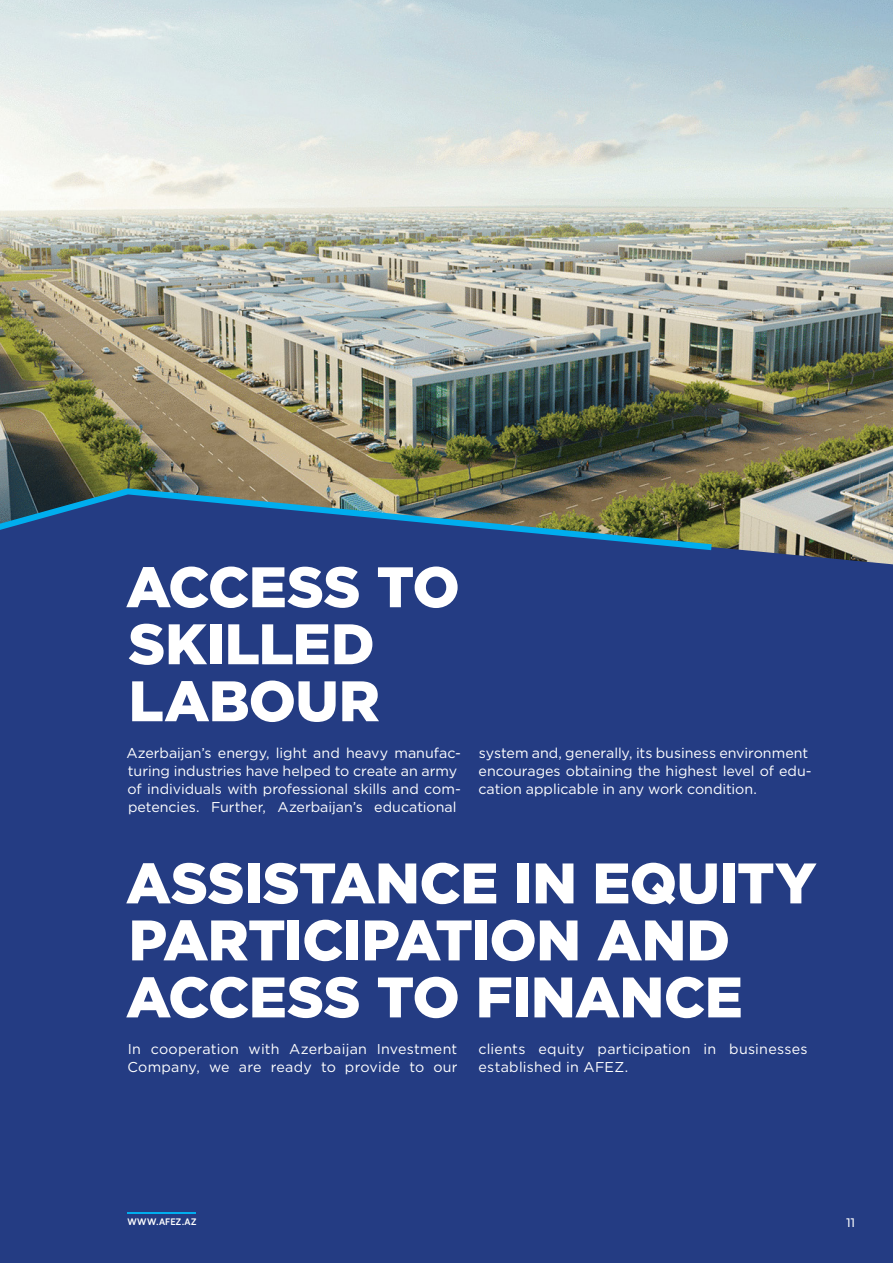
<style>
.page{position:relative;width:893px;height:1263px;background:#fff}
.page>*{position:absolute;margin:0;border:0;box-sizing:border-box;transform-origin:0 0}
.t1{font:900 57px/57px "Gotham";letter-spacing:-.01em;color:#fff}
.t2{font:14.25px/18px "Gotham";color:#fff}
.t3{font:14.25px/18px "Gotham";letter-spacing:.02em;color:#fff}
.t4{font:500 12px "Satoshi";color:#fff}
.t5{font:700 9px "Satoshi";letter-spacing:.03em;color:#fff}
</style>
<div class="page">
<img style="left:0;top:0;width:893px;height:491px">
<div style="left:0;top:491px;width:893px;height:772px;background:#243c83"></div>
<svg style="left:0;top:485px;width:718px;height:220px;background:#2d457e"></svg>
<hr style="left:128px;top:1212px;width:68px;height:1px;background:#00aeef">
<h1 class="t1" style="left:126px;top:558px;width:335px">ACCESS TO<br>SKILLED<br>LABOUR</h1>
<p class="t2" style="left:126px;top:744px;width:336px">Azerbaijan’s energy, light and heavy manufac&shy;turing industries have helped to create an army of individuals with professional skills and com&shy;petencies. Further, Azerbaijan’s educational</p>
<p class="t2" style="left:478px;top:744px;width:335px">system and, generally, its business environment encourages obtaining the highest level of edu&shy;cation applicable in any work condition.</p>
<h1 class="t1" style="left:126px;top:854px;width:692px">ASSISTANCE IN EQUITY<br>PARTICIPATION AND<br>ACCESS TO FINANCE</h1>
<p class="t3" style="left:127px;top:1040px;width:332px">In cooperation with Azerbaijan Investment<br>Company, we are ready to provide to our</p>
<p class="t3" style="left:478px;top:1040px;width:331px">clients equity participation in businesses established in AFEZ.</p>
<p class="t5" style="left:128px;top:1215px;width:70px">WWW.AFEZ.AZ</p>
<p class="t4" style="left:846px;top:1214px;width:10px">11</p>
</div>
